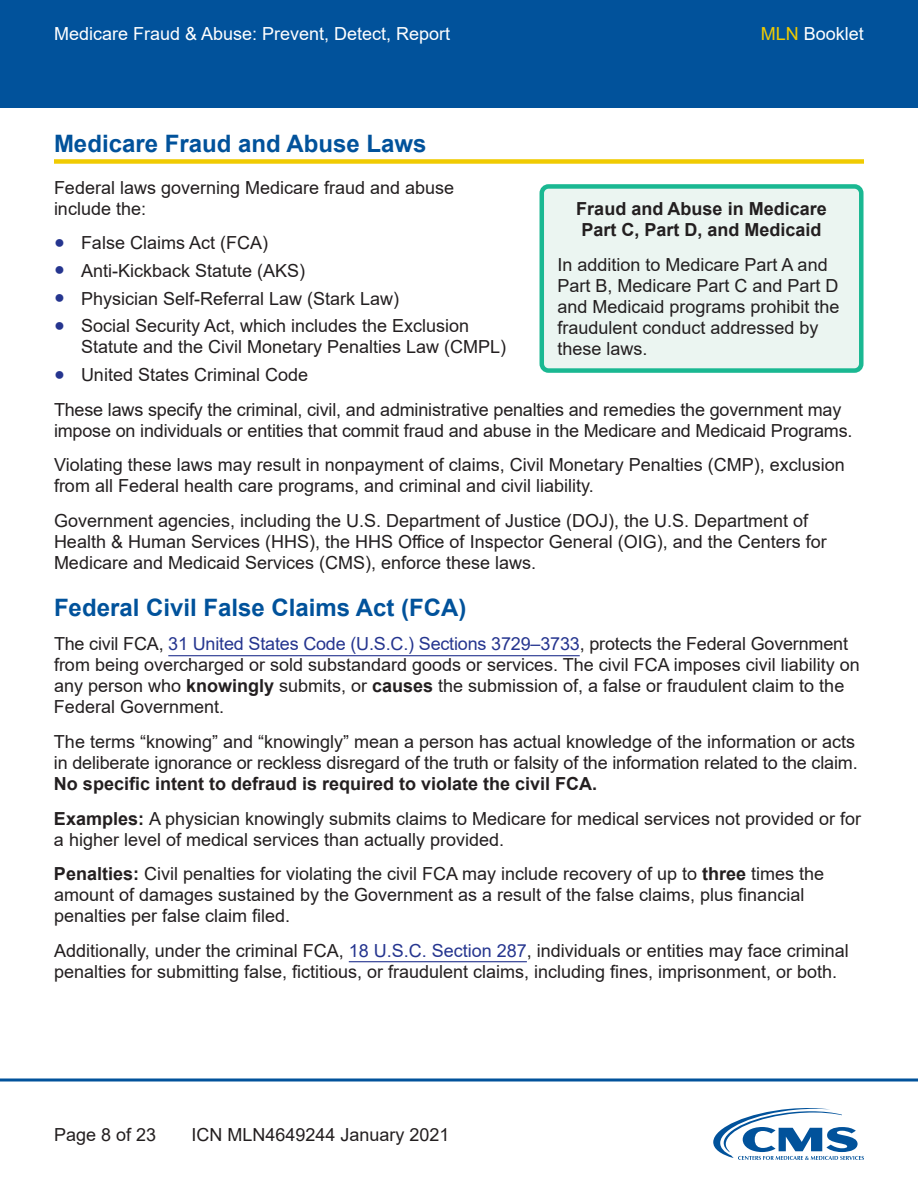
<style>
.page{position:relative;width:918px;height:1188px;background:#fff}
.page>*{position:absolute;margin:0;border:0;box-sizing:border-box;transform-origin:0 0}
.t1{font:700 24px "Arial";color:#01529b}
.t2{font:18px/21px "Arial";color:#231f20}
.t3{font:18px "Arial";color:#fff}
.t4{font:700 18px/21px "Arial";color:#231f20}
.s1{color:#f0cb02}
.s2{color:#25358f}
.s3{font-weight:700}
</style>
<div class="page">
<div style="left:0;top:0;width:918px;height:108px;background:#01529b"></div>
<svg style="left:0;top:1078px;width:918px;height:4px;background:#407db3"></svg>
<svg style="left:713px;top:1108px;width:151px;height:52px"></svg>
<div style="left:54px;top:159px;width:810px;height:5px;background:#f0cb02"></div>
<hr style="left:168px;top:655px;width:412px;height:1px;background:#25358f">
<hr style="left:349px;top:961px;width:178px;height:1px;background:#25358f">
<div style="left:542px;top:186px;width:319px;height:185px;background:#ebf5f1;border-radius:7px"></div>
<div style="left:540px;top:184px;width:324px;height:189px;border:4px solid #1ab892;border-radius:7px"></div>
<p class="t3" style="left:54px;top:21px;width:398px">Medicare Fraud &amp; Abuse: Prevent, Detect, Report</p>
<p class="t3" style="left:761px;top:21px;width:105px"><span class="s1">MLN</span> Booklet</p>
<h1 class="t1" style="left:54px;top:127px;width:374px">Medicare Fraud and Abuse Laws</h1>
<p class="t2" style="left:54px;top:177px;width:402px">Federal laws governing Medicare fraud and abuse include the:</p>
<p class="t2" style="left:54px;top:232px;width:216px"><span class="s2">●</span> False Claims Act (FCA)</p>
<p class="t2" style="left:54px;top:260px;width:253px"><span class="s2">●</span> Anti-Kickback Statute (AKS)</p>
<p class="t2" style="left:54px;top:288px;width:347px"><span class="s2">●</span> Physician Self-Referral Law (Stark Law)</p>
<p class="t2" style="left:81px;top:316px;width:427px;text-indent:-27px"><span class="s2">●</span> Social Security Act, which includes the Exclusion<br>Statute and the Civil Monetary Penalties Law (CMPL)</p>
<p class="t2" style="left:54px;top:364px;width:256px"><span class="s2">●</span> United States Criminal Code</p>
<p class="t4" style="left:576px;top:199px;width:252px">Fraud and Abuse in Medicare<br>Part C, Part D, and Medicaid</p>
<p class="t2" style="left:558px;top:254px;width:284px">In addition to Medicare Part A and<br>Part B, Medicare Part C and Part D and Medicaid programs prohibit the fraudulent conduct addressed by these laws.</p>
<p class="t2" style="left:54px;top:399px;width:800px">These laws specify the criminal, civil, and administrative penalties and remedies the government may impose on individuals or entities that commit fraud and abuse in the Medicare and Medicaid Programs.</p>
<p class="t2" style="left:54px;top:454px;width:792px">Violating these laws may result in nonpayment of claims, Civil Monetary Penalties (CMP), exclusion from all Federal health care programs, and criminal and civil liability.</p>
<p class="t2" style="left:54px;top:510px;width:774px">Government agencies, including the U.S. Department of Justice (DOJ), the U.S. Department of<br>Health &amp; Human Services (HHS), the HHS Office of Inspector General (OIG), and the Centers for<br>Medicare and Medicaid Services (CMS), enforce these laws.</p>
<h1 class="t1" style="left:54px;top:591px;width:414px">Federal Civil False Claims Act (FCA)</h1>
<p class="t2" style="left:54px;top:634px;width:808px">The civil FCA, <span class="s2">31 United States Code (U.S.C.) Sections 3729–3733</span>, protects the Federal Government from being overcharged or sold substandard goods or services. The civil FCA imposes civil liability on any person who <span class="s3">knowingly</span> submits, or <span class="s3">causes</span> the submission of, a false or fraudulent claim to the Federal Government.</p>
<p class="t2" style="left:54px;top:731px;width:805px">The terms “knowing” and “knowingly” mean a person has actual knowledge of the information or acts in deliberate ignorance or reckless disregard of the truth or falsity of the information related to the claim.</p>
<p class="t2" style="left:54px;top:766px;width:809px;line-height:34.5px"><span class="s3">No specific intent to defraud is required to violate the civil FCA.<br>Examples:</span> A physician knowingly submits claims to Medicare for medical services not provided or for</p>
<p class="t2" style="left:54px;top:822px;width:772px;line-height:34.5px">a higher level of medical services than actually provided.<br><span class="s3">Penalties:</span> Civil penalties for violating the civil FCA may include recovery of up to <span class="s3">three</span> times the</p>
<p class="t2" style="left:54px;top:884px;width:752px">amount of damages sustained by the Government as a result of the false claims, plus financial penalties per false claim filed.</p>
<p class="t2" style="left:54px;top:940px;width:796px">Additionally, under the criminal FCA, <span class="s2">18 U.S.C. Section 287</span>, individuals or entities may face criminal penalties for submitting false, fictitious, or fraudulent claims, including fines, imprisonment, or both.</p>
<p class="t2" style="left:54px;top:1124px;width:104px">Page 8 of 23</p>
<p class="t2" style="left:192px;top:1124px;width:260px">ICN MLN4649244 January 2021</p>
</div>
